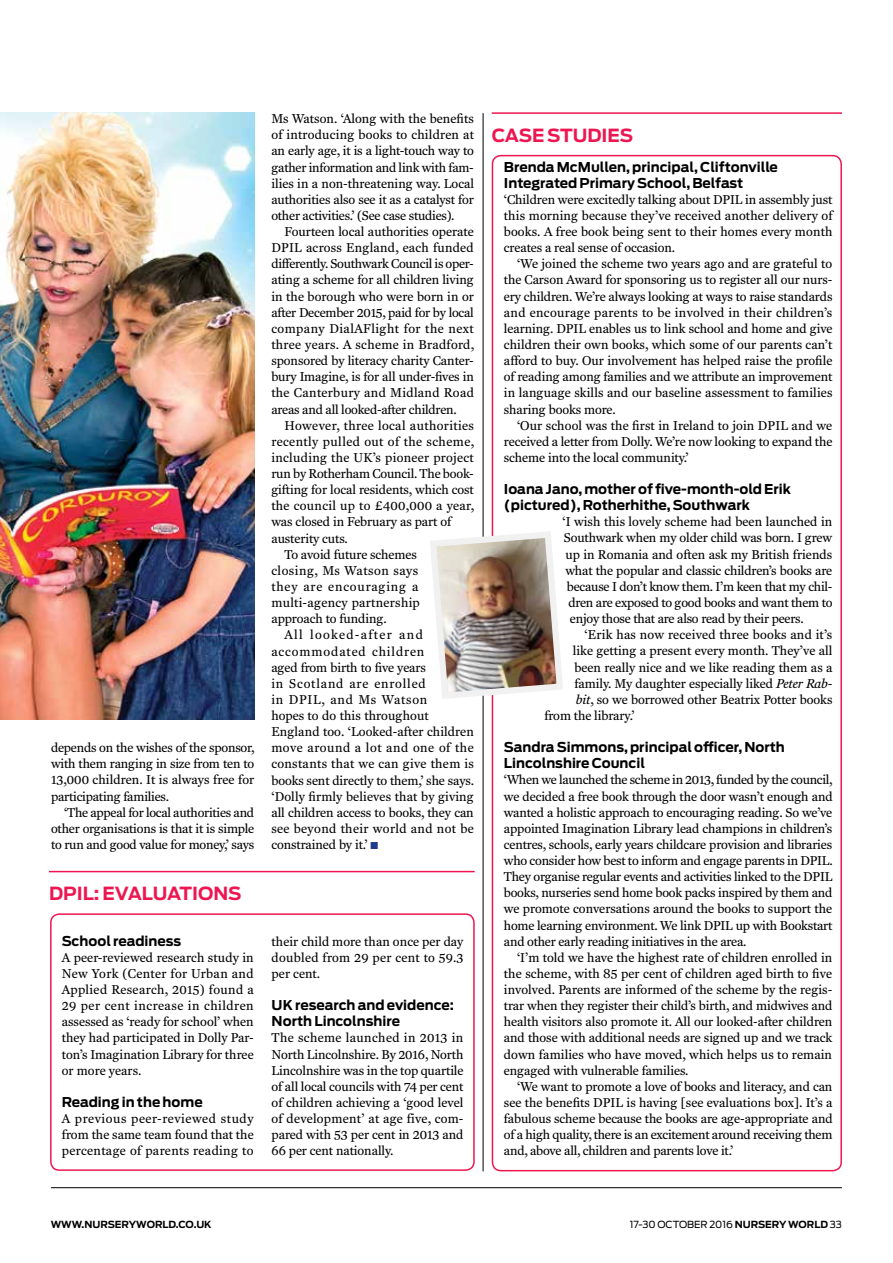
<style>
.page{position:relative;width:893px;height:1263px;background:#fff}
.page>*{position:absolute;margin:0;border:0;box-sizing:border-box;transform-origin:0 0}
.t1{font:700 18px "Antenna";color:#ed1651}
.t2{font:700 13.5px/16px "Antenna";color:#000}
.t3{font:13.2px/16.2px "Fenway";letter-spacing:-.005em;color:#000;text-align:justify}
.t4{font:13.2px "Fenway";letter-spacing:.025em;color:#000}
.t5{font:13.2px "Fenway";letter-spacing:.03em;color:#000}
.t6{font:13.2px "Fenway";letter-spacing:.02em;color:#000}
.t7{font:13.2px "Fenway";letter-spacing:.065em;color:#000}
.t8{font:13.2px "Fenway";letter-spacing:.04em;color:#000}
.t9{font:13.2px "Fenway";letter-spacing:.035em;color:#000}
.t10{font:13.2px "Fenway";letter-spacing:.07em;color:#000}
.t11{font:13.2px "Fenway";letter-spacing:.1em;color:#000}
.t12{font:13.2px "Fenway";letter-spacing:.055em;color:#000}
.t13{font:9.75px "Antenna";color:#000}
.t14{font:700 9.75px "Antenna";color:#000}
.s1{color:#1e398d}
.s2{font-style:italic}
.s3{font-weight:700}
</style>
<div class="page">
<hr style="left:51px;top:1187px;width:791px;height:1px;background:#000">
<hr style="left:483px;top:113px;width:1px;height:1058px;background:#000">
<div style="left:50px;top:913px;width:425px;height:258px;border:2px solid #ed1651;border-radius:9px"></div>
<hr style="left:49px;top:871px;width:426px;height:1px;background:#ed1651">
<div style="left:492px;top:155px;width:350px;height:1016px;border:2px solid #ed1651;border-radius:9px"></div>
<hr style="left:492px;top:112px;width:350px;height:2px;background:#ed1651">
<img style="left:430px;top:528px;width:133px;height:174px">
<img style="left:0;top:113px;width:254px;height:607px">
<p class="t3" style="left:51px;top:739px;width:205px">depends on the wishes of the sponsor, with them ranging in size from ten to 13,000 children. It is always free for participating families.</p>
<p class="t3" style="left:51px;top:804px;width:205px;text-indent:13px">‘The appeal for local authorities and other organisations is that it is simple to run and good value for money,’ says</p>
<h1 class="t1" style="left:49px;top:883px;width:194px">DPIL: EVALUATIONS</h1>
<p class="t2" style="left:62px;top:933px;width:121px">School readiness</p>
<p class="t3" style="left:62px;top:949px;width:193px">A peer-reviewed research study in New York (Center for Urban and Applied Research, 2015) found a 29 per cent increase in children assessed as ‘ready for school’ when they had participated in Dolly Par&shy;ton’s Imagination Library for three or more years.</p>
<p class="t2" style="left:62px;top:1094px;width:142px">Reading in the home</p>
<p class="t3" style="left:62px;top:1110px;width:193px">A previous peer-reviewed study from the same team found that the percentage of parents reading to</p>
<p class="t3" style="left:271px;top:111px;width:204px">Ms Watson. ‘Along with the benefits of introducing books to children at an early age, it is a light-touch way to gather information and link with fam&shy;ilies in a non-threatening way. Local authorities also see it as a catalyst for other activities.’ (See case studies).</p>
<p class="t3" style="left:271px;top:223px;width:204px;text-indent:13px">Fourteen local authorities operate DPIL across England, each funded differently. Southwark Council is oper&shy;ating a scheme for all children living in the borough who were born in or after December 2015, paid for by local company DialAFlight for the next three years. A scheme in Bradford, sponsored by literacy charity Canter&shy;bury Imagine, is for all under-fives in the Canterbury and Midland Road areas and all looked-after children.</p>
<p class="t5" style="left:284px;top:417px;width:191px">However, three local authorities</p>
<p class="t5" style="left:271px;top:433px;width:204px">recently pulled out of the scheme,</p>
<p class="t4" style="left:271px;top:449px;width:204px">including the UK’s pioneer project</p>
<p class="t3" style="left:271px;top:465px;width:204px">run by Rotherham Council. The book-</p>
<p class="t3" style="left:271px;top:482px;width:204px">gifting for local residents, which cost</p>
<p class="t4" style="left:271px;top:498px;width:204px">the council up to £400,000 a year,</p>
<p class="t3" style="left:271px;top:514px;width:182px">was closed in February as part of</p>
<p class="t3" style="left:271px;top:530px;width:78px">austerity cuts.</p>
<p class="t3" style="left:284px;top:546px;width:134px">To avoid future schemes</p>
<p class="t9" style="left:271px;top:562px;width:148px">closing, Ms Watson says</p>
<p class="t7" style="left:271px;top:578px;width:148px">they are encouraging a</p>
<p class="t6" style="left:271px;top:594px;width:150px">multi-agency partnership</p>
<p class="t3" style="left:271px;top:611px;width:117px">approach to funding.</p>
<p class="t11" style="left:284px;top:627px;width:140px">All looked-after and</p>
<p class="t10" style="left:271px;top:643px;width:155px">accommodated children</p>
<p class="t3" style="left:271px;top:659px;width:156px">aged from birth to five years</p>
<p class="t7" style="left:271px;top:675px;width:156px">in Scotland are enrolled</p>
<p class="t12" style="left:271px;top:691px;width:158px">in DPIL, and Ms Watson</p>
<p class="t3" style="left:271px;top:707px;width:159px">hopes to do this throughout</p>
<p class="t3" style="left:271px;top:723px;width:204px">England too. ‘Looked-after children</p>
<p class="t8" style="left:271px;top:740px;width:204px">move around a lot and one of the</p>
<p class="t4" style="left:271px;top:756px;width:204px">constants that we can give them is</p>
<p class="t3" style="left:271px;top:772px;width:204px">books sent directly to them,’ she says.</p>
<p class="t3" style="left:271px;top:788px;width:204px">‘Dolly firmly believes that by giving</p>
<p class="t3" style="left:271px;top:804px;width:204px">all children access to books, they can</p>
<p class="t5" style="left:271px;top:820px;width:204px">see beyond their world and not be</p>
<p class="t3" style="left:271px;top:836px;width:108px">constrained by it.’ <span class="s1">■</span></p>
<p class="t3" style="left:272px;top:933px;width:193px">their child more than once per day doubled from 29 per cent to 59.3 per cent.</p>
<p class="t2" style="left:272px;top:997px;width:184px">UK research and evidence:<br>North Lincolnshire</p>
<p class="t3" style="left:272px;top:1030px;width:193px">The scheme launched in 2013 in North Lincolnshire. By 2016, North Lincolnshire was in the top quartile of all local councils with 74 per cent of children achieving a ‘good level of development’ at age five, com&shy;pared with 53 per cent in 2013 and 66 per cent nationally.</p>
<h1 class="t1" style="left:492px;top:124px;width:143px">CASE STUDIES</h1>
<p class="t2" style="left:504px;top:159px;width:276px">Brenda McMullen, principal, Cliftonville<br>Integrated Primary School, Belfast</p>
<p class="t3" style="left:504px;top:191px;width:330px">‘Children were excitedly talking about DPIL in assembly just this morning because they’ve received another delivery of books. A free book being sent to their homes every month creates a real sense of occasion.</p>
<p class="t3" style="left:504px;top:256px;width:330px;text-indent:13px">‘We joined the scheme two years ago and are grateful to the Carson Award for sponsoring us to register all our nurs&shy;ery children. We’re always looking at ways to raise standards and encourage parents to be involved in their children’s learning. DPIL enables us to link school and home and give children their own books, which some of our parents can’t afford to buy. Our involvement has helped raise the profile of reading among families and we attribute an improvement in language skills and our baseline assessment to families sharing books more.</p>
<p class="t3" style="left:504px;top:417px;width:330px;text-indent:13px">‘Our school was the first in Ireland to join DPIL and we received a letter from Dolly. We’re now looking to expand the scheme into the local community.’</p>
<p class="t2" style="left:504px;top:481px;width:289px">Ioana Jano, mother of five-month-old Erik (pictured), Rotherhithe, Southwark</p>
<p class="t3" style="left:562px;top:514px;width:271px">‘I wish this lovely scheme had been launched in</p>
<p class="t3" style="left:564px;top:530px;width:270px">Southwark when my older child was born. I grew</p>
<p class="t3" style="left:565px;top:546px;width:268px">up in Romania and often ask my British friends</p>
<p class="t3" style="left:565px;top:562px;width:268px">what the popular and classic children’s books are</p>
<p class="t3" style="left:567px;top:578px;width:267px">because I don’t know them. I’m keen that my chil-</p>
<p class="t3" style="left:568px;top:594px;width:266px">dren are exposed to good books and want them to</p>
<p class="t3" style="left:570px;top:610px;width:235px">enjoy those that are also read by their peers.</p>
<p class="t6" style="left:584px;top:627px;width:249px">‘Erik has now received three books and it’s</p>
<p class="t3" style="left:573px;top:643px;width:261px">like getting a present every month. They’ve all</p>
<p class="t3" style="left:574px;top:659px;width:260px">been really nice and we like reading them as a</p>
<p class="t3" style="left:574px;top:675px;width:259px">family. My daughter especially liked <span class="s2">Peter Rab-</span></p>
<p class="t3" style="left:576px;top:691px;width:258px"><span class="s2">bit</span>, so we borrowed other Beatrix Potter books</p>
<p class="t3" style="left:544px;top:707px;width:92px">from the library.’</p>
<p class="t2" style="left:504px;top:739px;width:282px">Sandra Simmons, principal officer, North<br>Lincolnshire Council</p>
<p class="t3" style="left:504px;top:772px;width:330px">‘When we launched the scheme in 2013, funded by the council, we decided a free book through the door wasn’t enough and wanted a holistic approach to encouraging reading. So we’ve appointed Imagination Library lead champions in children’s centres, schools, early years childcare provision and libraries who consider how best to inform and engage parents in DPIL.<br>They organise regular events and activities linked to the DPIL books, nurseries send home book packs inspired by them and we promote conversations around the books to support the home learning environment. We link DPIL up with Bookstart and other early reading initiatives in the area.</p>
<p class="t3" style="left:504px;top:949px;width:330px;text-indent:13px">‘I’m told we have the highest rate of children enrolled in the scheme, with 85 per cent of children aged birth to five involved. Parents are informed of the scheme by the regis&shy;trar when they register their child’s birth, and midwives and health visitors also promote it. All our looked-after children and those with additional needs are signed up and we track down families who have moved, which helps us to remain engaged with vulnerable families.</p>
<p class="t3" style="left:504px;top:1078px;width:330px;text-indent:13px">‘We want to promote a love of books and literacy, and can see the benefits DPIL is having [see evaluations box]. It’s a fabulous scheme because the books are age-appropriate and of a high quality, there is an excitement around receiving them and, above all, children and parents love it.’</p>
<p class="t14" style="left:51px;top:1218px;width:162px">WWW.NURSERYWORLD.CO.UK</p>
<p class="t13" style="left:630px;top:1218px;width:214px">17-30 OCTOBER 2016 <span class="s3">NURSERY WORLD</span> 33</p>
</div>
